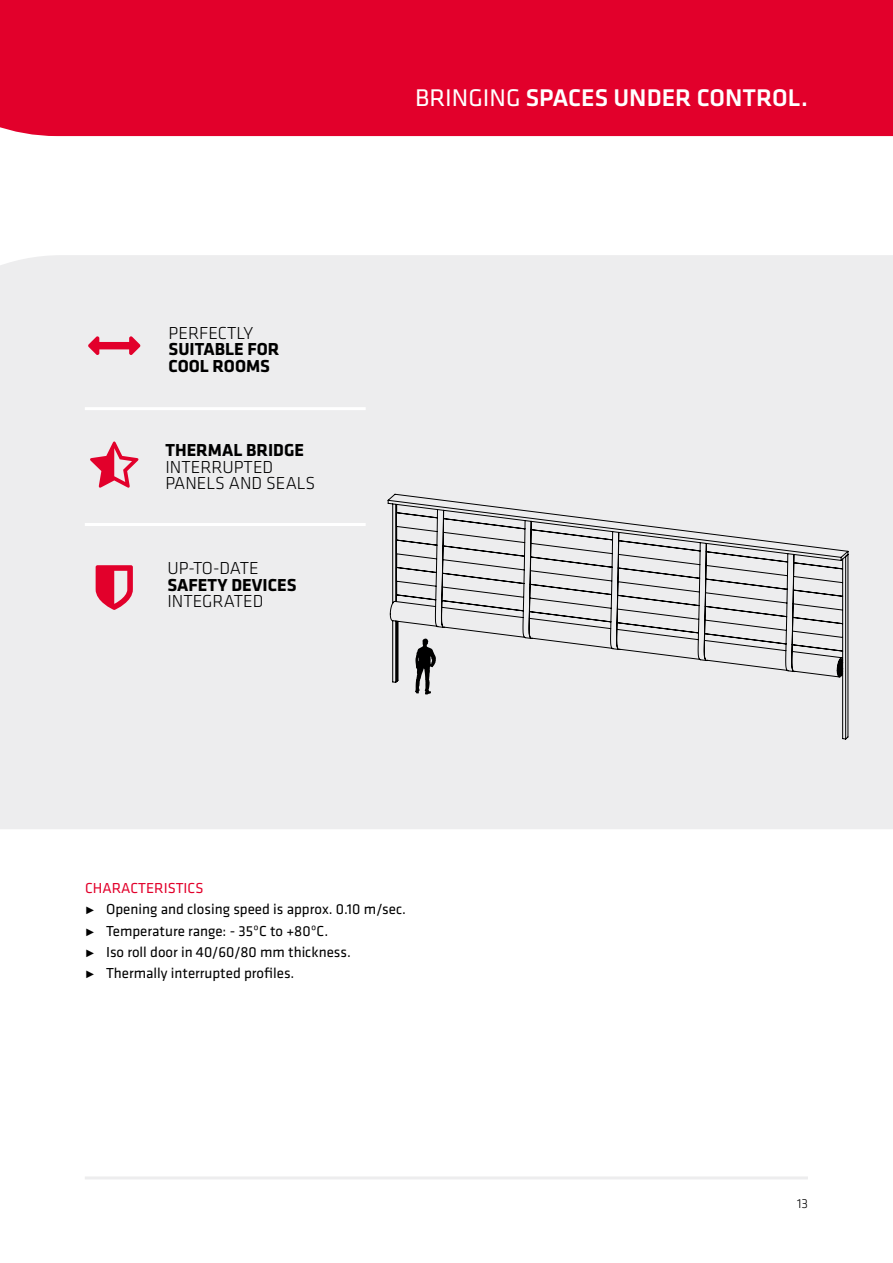
<style>
.page{position:relative;width:893px;height:1263px;background:#fff}
.page>*{position:absolute;margin:0;border:0;box-sizing:border-box;transform-origin:0 0}
.t1{font:500 25.05px "Klavika";color:#fff}
.t2{font:300 18px/16.5px "Klavika";color:#000}
.t3{font:700 18px/16.5px "Klavika";color:#000}
.t4{font:15px/21.3px "Klavika";color:#000}
.t5{font:15px "Klavika";color:#e2002b}
.t6{font:300 13.5px "Klavika";color:#000}
.s1{font-weight:400}
</style>
<div class="page">
<div style="left:0;top:255px;width:893px;height:574px;background:#ededee"></div>
<div style="left:0;top:0;width:893px;height:136px;background:#e2002b"></div>
<hr style="left:85px;top:1176px;width:723px;height:3px;background:#ededee">
<hr style="left:85px;top:407px;width:281px;height:3px;background:#fff">
<hr style="left:85px;top:523px;width:281px;height:3px;background:#fff">
<svg style="left:388px;top:494px;width:460px;height:245px"></svg>
<svg style="left:415px;top:638px;width:21px;height:56px"></svg>
<div style="left:96px;top:565px;width:37px;height:45px;background:#ededee"></div>
<div style="left:90px;top:441px;width:49px;height:47px;background:#ededee"></div>
<svg style="left:88px;top:336px;width:52px;height:19px"></svg>
<p class="t2" style="left:169px;top:325px;width:86px">PERFECTLY</p>
<p class="t3" style="left:169px;top:342px;width:112px">SUITABLE FOR<br>COOL ROOMS</p>
<p class="t3" style="left:165px;top:443px;width:140px">THERMAL BRIDGE</p>
<p class="t2" style="left:165px;top:459px;width:151px">INTERRUPTED<br>PANELS AND SEALS</p>
<p class="t2" style="left:167px;top:560px;width:93px">UP-TO-DATE</p>
<p class="t3" style="left:167px;top:577px;width:131px">SAFETY DEVICES</p>
<p class="t2" style="left:167px;top:593px;width:97px">INTEGRATED</p>
<h1 class="t1" style="left:415px;top:89px;width:394px"><span class="s1">BrinGinG</span> SPACES UNDER CONTROL.</h1>
<p class="t5" style="left:85px;top:881px;width:120px">CHArACTEriSTiCS</p>
<p class="t4" style="left:85px;top:899px;width:322px">˭ Opening and closing speed is approx. 0.10 m/sec. ˭ Temperature range: - 35ºC to +80ºC.<br>˭ iso roll door in 40/60/80 mm thickness.<br>˭ Thermally interrupted profiles.</p>
<p class="t6" style="left:797px;top:1197px;width:13px">13</p>
</div>
